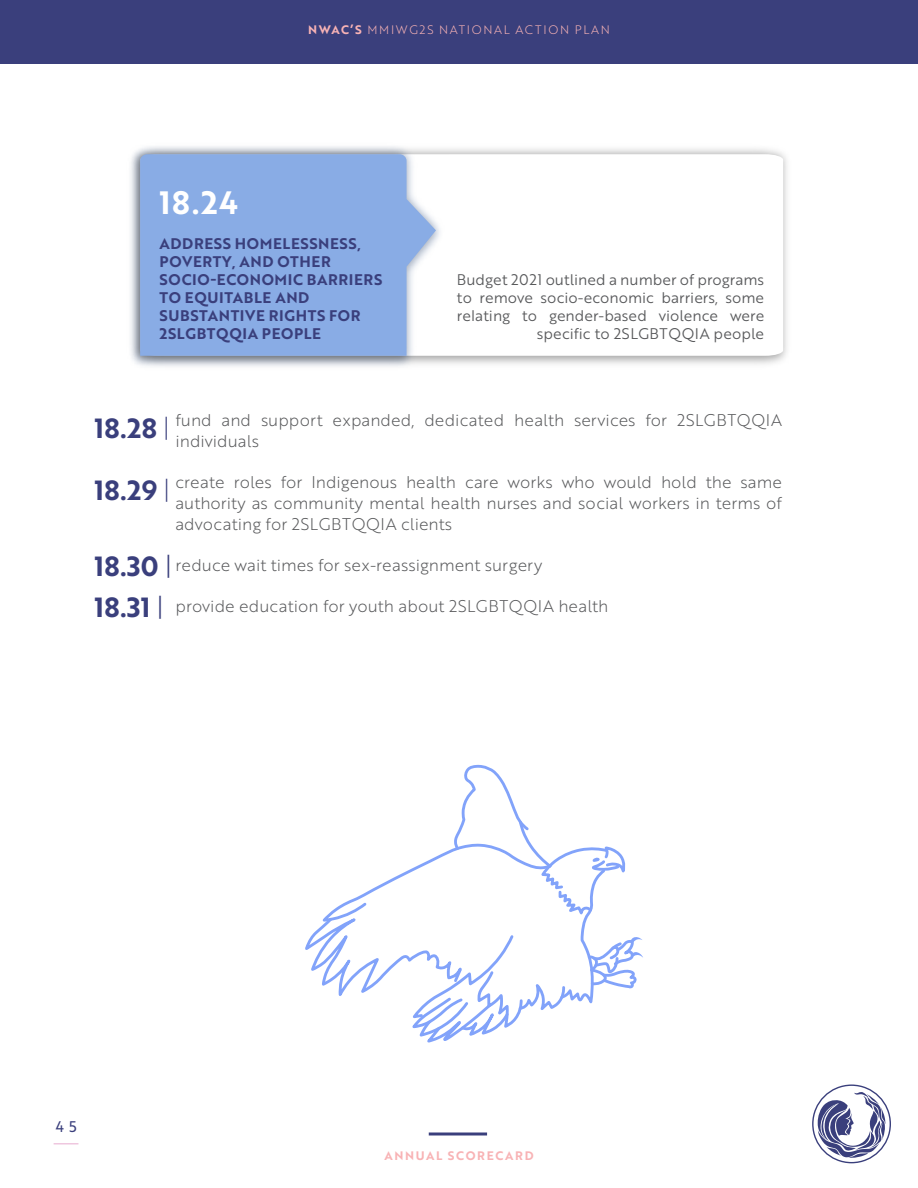
<style>
.page{position:relative;width:918px;height:1188px;background:#fff}
.page>*{position:absolute;margin:0;border:0;box-sizing:border-box;transform-origin:0 0}
.t1{font:31.5px "Brother 1816 Bold";color:#fff}
.t2{font:16.5px/21px "Brother 1816 Light";color:#58595b}
.t3{font:15px/18px "Brother 1816 Book";color:#58595b;text-align:right}
.t4{font:15px/18px "Brother 1816 Bold";letter-spacing:.04em;color:#3a3f7c}
.t5{font:15px "Brother 1816 Regular";color:#3a3f7c}
.t6{font:12px "Brother 1816 Light";letter-spacing:.14em;color:#f8b3b5}
.t7{font:12px "Brother 1816 Bold";letter-spacing:.14em;color:#f8b3b5}
.s1{font-family:"Brother 1816 Bold"}
.s2{font-family:"Brother 1816 Bold";font-size:27px;color:#3a3f7c}
.s3{font-family:"Brother 1816 Thin";font-size:27px;color:#3a3f7c}
.s4{font-size:27px;color:#3a3f7c}
</style>
<div class="page">
<div style="left:0;top:0;width:918px;height:64px;background:#3a3f7c"></div>
<svg style="left:54px;top:1143px;width:24px;height:1px"></svg>
<svg style="left:818px;top:1092px;width:68px;height:66px"></svg>
<div style="left:812px;top:1085px;width:79px;height:78px;border:1px solid #3a3f7c;border-radius:50%"></div>
<svg style="left:429px;top:1132px;width:58px;height:4px"></svg>
<svg style="left:449px;top:154px;width:334px;height:202px"></svg>
<img style="left:129px;top:145px;width:320px;height:223px">
<svg style="left:140px;top:154px;width:296px;height:202px;fill:#89ace5"></svg>
<svg style="left:305px;top:765px;width:338px;height:278px"></svg>
<h1 class="t1" style="left:160px;top:179px;width:80px">18.24</h1>
<p class="t6" style="left:308px;top:21px;width:303px"><span class="s1">NWAC’S</span> MMIWG2S NATIONAL ACTION PLAN</p>
<p class="t4" style="left:160px;top:234px;width:224px">ADDRESS HOMELESSNESS,<br>POVERTY, AND OTHER<br>SOCIO-ECONOMIC BARRIERS<br>TO EQUITABLE AND<br>SUBSTANTIVE RIGHTS FOR<br>2SLGBTQQIA PEOPLE</p>
<p class="t3" style="left:457px;top:270px;width:309px">Budget 2021 outlined a number of programs to remove socio-economic barriers, some relating to gender-based violence were specific to 2SLGBTQQIA people</p>
<p class="t2" style="left:176px;top:409px;width:608px;text-indent:-81px"><span class="s2">18.28</span> <span class="s3">|</span> fund and support expanded, dedicated health services for 2SLGBTQQIA individuals</p>
<p class="t2" style="left:176px;top:471px;width:608px;text-align:justify;text-indent:-81px"><span class="s2">18.29</span> <span class="s3">|</span> create roles for Indigenous health care works who would hold the same authority as community mental health nurses and social workers in terms of advocating for 2SLGBTQQIA clients</p>
<p class="t2" style="left:94px;top:554px;width:449px"><span class="s2">18.30</span> <span class="s4">|</span> reduce wait times for sex-reassignment surgery</p>
<p class="t2" style="left:94px;top:595px;width:515px"><span class="s2">18.31</span> <span class="s4">|</span> provide education for youth about 2SLGBTQQIA health</p>
<p class="t5" style="left:55px;top:1116px;width:23px">4 5</p>
<p class="t7" style="left:384px;top:1146px;width:151px">ANNUAL SCORECARD</p>
</div>
